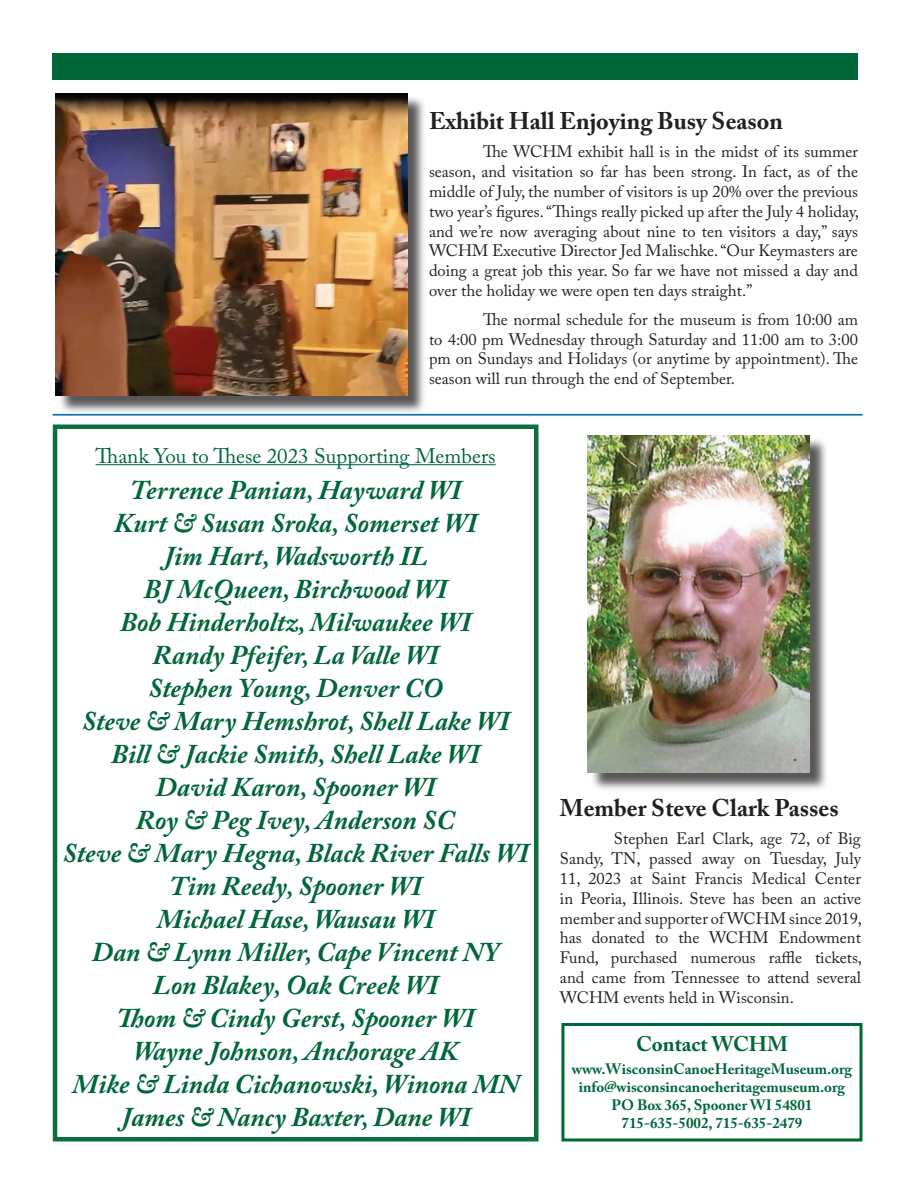
<style>
.page{position:relative;width:918px;height:1188px;background:#fff}
.page>*{position:absolute;margin:0;border:0;box-sizing:border-box;transform-origin:0 0}
.t1{font:italic 700 27px/33px "Adobe Caslon Pro";color:#006739;text-align:center}
.t2{font:700 24px "Adobe Caslon Pro";color:#231f20}
.t3{font:21px "Adobe Caslon Pro";color:#006739}
.t4{font:700 21px "Adobe Caslon Pro";color:#006739}
.t5{font:16.5px/19.8px "Adobe Caslon Pro";color:#231f20;text-align:justify}
.t6{font:700 15px/18px "Adobe Caslon Pro";color:#006739;text-align:center}
</style>
<div class="page">
<div style="left:561px;top:1023px;width:301px;height:119px;border:3px solid #006739"></div>
<hr style="left:96px;top:464px;width:400px;height:1px;background:#006739">
<div style="left:53px;top:424px;width:485px;height:718px;border:4px solid #0b6e40"></div>
<div style="left:58px;top:95px;width:369px;height:320px;background:#231f20;opacity:.75"></div>
<img style="left:56px;top:93px;width:352px;height:303px">
<hr style="left:53px;top:414px;width:809px;height:1px;background:#0166b3">
<hr style="left:53px;top:415px;width:809px;height:1px;background:#0166b3">
<div style="left:590px;top:437px;width:239px;height:354px;background:#231f20;opacity:.75"></div>
<img style="left:588px;top:435px;width:222px;height:337px">
<div style="left:53px;top:53px;width:805px;height:26px;background:#006739"></div>
<h2 class="t2" style="left:429px;top:106px;width:355px">Exhibit Hall Enjoying Busy Season</h2>
<p class="t5" style="left:429px;top:142px;width:432px;text-indent:54px">The WCHM exhibit hall is in the midst of its summer season, and visitation so far has been strong. In fact, as of the middle of July, the number of visitors is up 20% over the previous two year’s figures. “Things really picked up after the July 4 holiday, and we’re now averaging about nine to ten visitors a day,” says WCHM Executive Director Jed Malischke. “Our Keymasters are doing a great job this year. So far we have not missed a day and over the holiday we were open ten days straight.”</p>
<p class="t5" style="left:429px;top:309px;width:431px;text-indent:54px">The normal schedule for the museum is from 10:00 am to 4:00 pm Wednesday through Saturday and 11:00 am to 3:00 pm on Sundays and Holidays (or anytime by appointment). The season will run through the end of September.</p>
<p class="t3" style="left:96px;top:443px;width:402px">Thank You to These 2023 Supporting Members</p>
<p class="t1" style="left:62px;top:473px;width:468px">Terrence Panian, Hayward WI<br>Kurt &amp; Susan Sroka, Somerset WI<br>Jim Hart, Wadsworth IL<br>BJ McQueen, Birchwood WI<br>Bob Hinderholtz, Milwaukee WI<br>Randy Pfeifer, La Valle WI<br>Stephen Young, Denver CO<br>Steve &amp; Mary Hemshrot, Shell Lake WI<br>Bill &amp; Jackie Smith, Shell Lake WI<br>David Karon, Spooner WI<br>Roy &amp; Peg Ivey, Anderson SC<br>Steve &amp; Mary Hegna, Black River Falls WI<br>Tim Reedy, Spooner WI<br>Michael Hase, Wausau WI<br>Dan &amp; Lynn Miller, Cape Vincent NY<br>Lon Blakey, Oak Creek WI<br>Thom &amp; Cindy Gerst, Spooner WI<br>Wayne Johnson, Anchorage AK<br>Mike &amp; Linda Cichanowski, Winona MN<br>James &amp; Nancy Baxter, Dane WI</p>
<h2 class="t2" style="left:560px;top:793px;width:280px">Member Steve Clark Passes</h2>
<p class="t5" style="left:560px;top:829px;width:304px;text-indent:54px">Stephen Earl Clark, age 72, of Big Sandy, TN, passed away on Tuesday, July 11, 2023 at Saint Francis Medical Center in Peoria, Illinois. Steve has been an active member and supporter of WCHM since 2019, has donated to the WCHM Endowment Fund, purchased numerous raffle tickets, and came from Tennessee to attend several WCHM events held in Wisconsin.</p>
<p class="t4" style="left:636px;top:1032px;width:153px">Contact WCHM</p>
<p class="t6" style="left:572px;top:1060px;width:282px">www.WisconsinCanoeHeritageMuseum.org info@wisconsincanoeheritagemuseum.org PO Box 365, Spooner WI 54801<br>715-635-5002, 715-635-2479</p>
</div>
